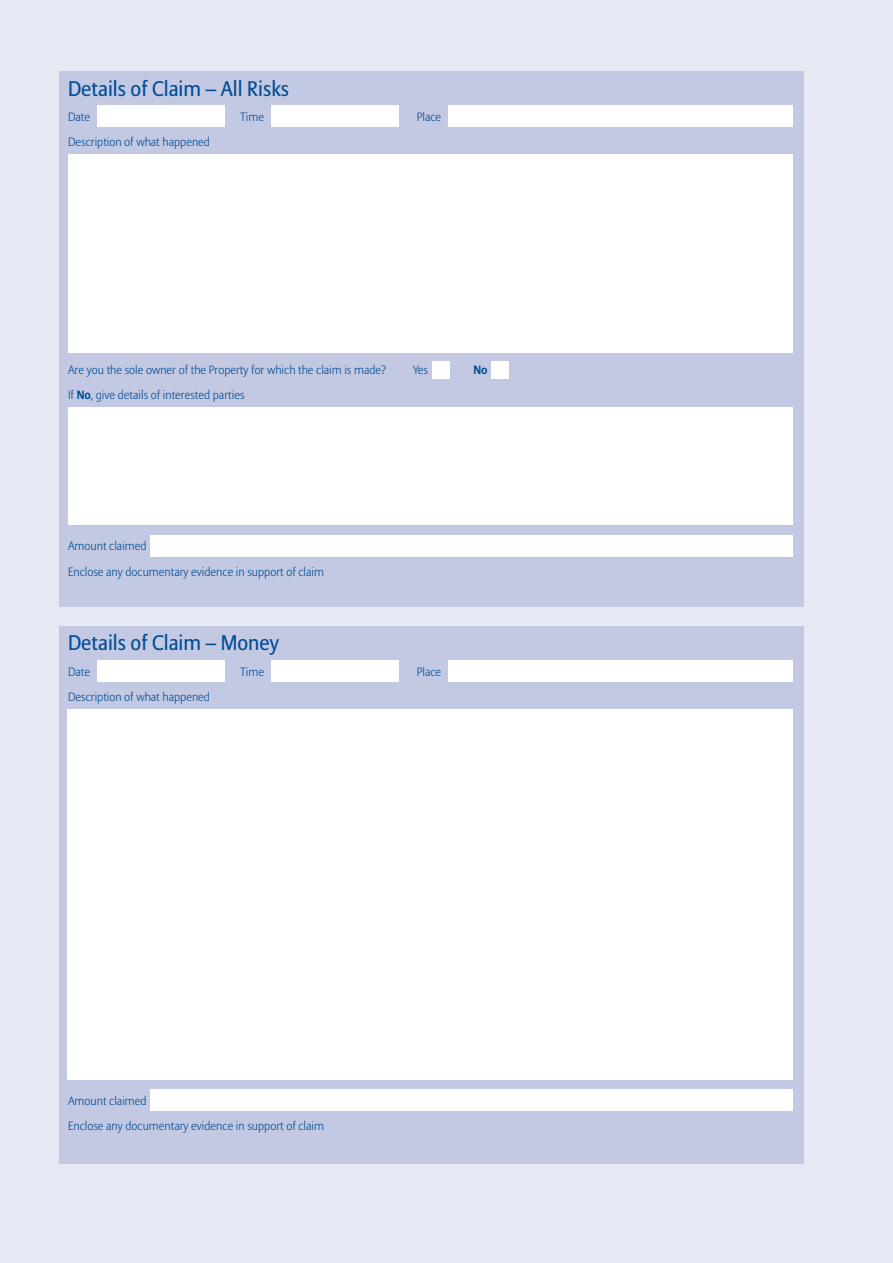
<style>
.page{position:relative;width:893px;height:1263px;background:#e6e8f3}
.page>*{position:absolute;margin:0;border:0;box-sizing:border-box;transform-origin:0 0}
.t1{font:21px "Allianz Sans";color:#014d95}
.t2{font:300 12px/25.2px "Allianz Sans";color:#014d95}
.t3{font:700 12px "Allianz Sans";color:#014d95}
.s1{font-weight:700}
</style>
<div class="page">
<div style="left:60px;top:71px;width:744px;height:536px;background:#c3c9e2"></div>
<div style="left:151px;top:535px;width:642px;height:21px;background:#fff"></div>
<div style="left:492px;top:361px;width:17px;height:17px;background:#fff"></div>
<div style="left:432px;top:361px;width:17px;height:17px;background:#fff"></div>
<div style="left:271px;top:106px;width:127px;height:21px;background:#fff"></div>
<div style="left:448px;top:106px;width:344px;height:21px;background:#fff"></div>
<div style="left:97px;top:106px;width:127px;height:21px;background:#fff"></div>
<div style="left:60px;top:626px;width:744px;height:538px;background:#c3c9e2"></div>
<div style="left:151px;top:1090px;width:642px;height:21px;background:#fff"></div>
<div style="left:271px;top:660px;width:127px;height:22px;background:#fff"></div>
<div style="left:448px;top:660px;width:344px;height:22px;background:#fff"></div>
<div style="left:97px;top:660px;width:127px;height:22px;background:#fff"></div>
<div style="left:68px;top:155px;width:725px;height:198px;background:#fff"></div>
<div style="left:68px;top:709px;width:725px;height:371px;background:#fff"></div>
<div style="left:68px;top:407px;width:725px;height:117px;background:#fff"></div>
<h1 class="t1" style="left:68px;top:80px;width:222px">Details of Claim – All Risks</h1>
<p class="t2" style="left:68px;top:105px;width:24px">Date</p>
<p class="t2" style="left:240px;top:105px;width:25px">Time</p>
<p class="t2" style="left:417px;top:105px;width:26px">Place</p>
<p class="t2" style="left:68px;top:130px;width:143px">Description of what happened</p>
<p class="t2" style="left:68px;top:358px;width:320px">Are you the sole owner of the Property for which the claim is made?</p>
<p class="t2" style="left:413px;top:358px;width:17px">Yes</p>
<p class="t3" style="left:473px;top:365px;width:16px">No</p>
<p class="t2" style="left:68px;top:383px;width:178px">If <span class="s1">No</span>, give details of interested parties</p>
<p class="t2" style="left:68px;top:534px;width:258px">Amount claimed<br>Enclose any documentary evidence in support of claim</p>
<h1 class="t1" style="left:68px;top:634px;width:212px">Details of Claim – Money</h1>
<p class="t2" style="left:68px;top:660px;width:24px">Date</p>
<p class="t2" style="left:240px;top:660px;width:25px">Time</p>
<p class="t2" style="left:417px;top:660px;width:26px">Place</p>
<p class="t2" style="left:68px;top:685px;width:143px">Description of what happened</p>
<p class="t2" style="left:68px;top:1089px;width:258px">Amount claimed<br>Enclose any documentary evidence in support of claim</p>
</div>
